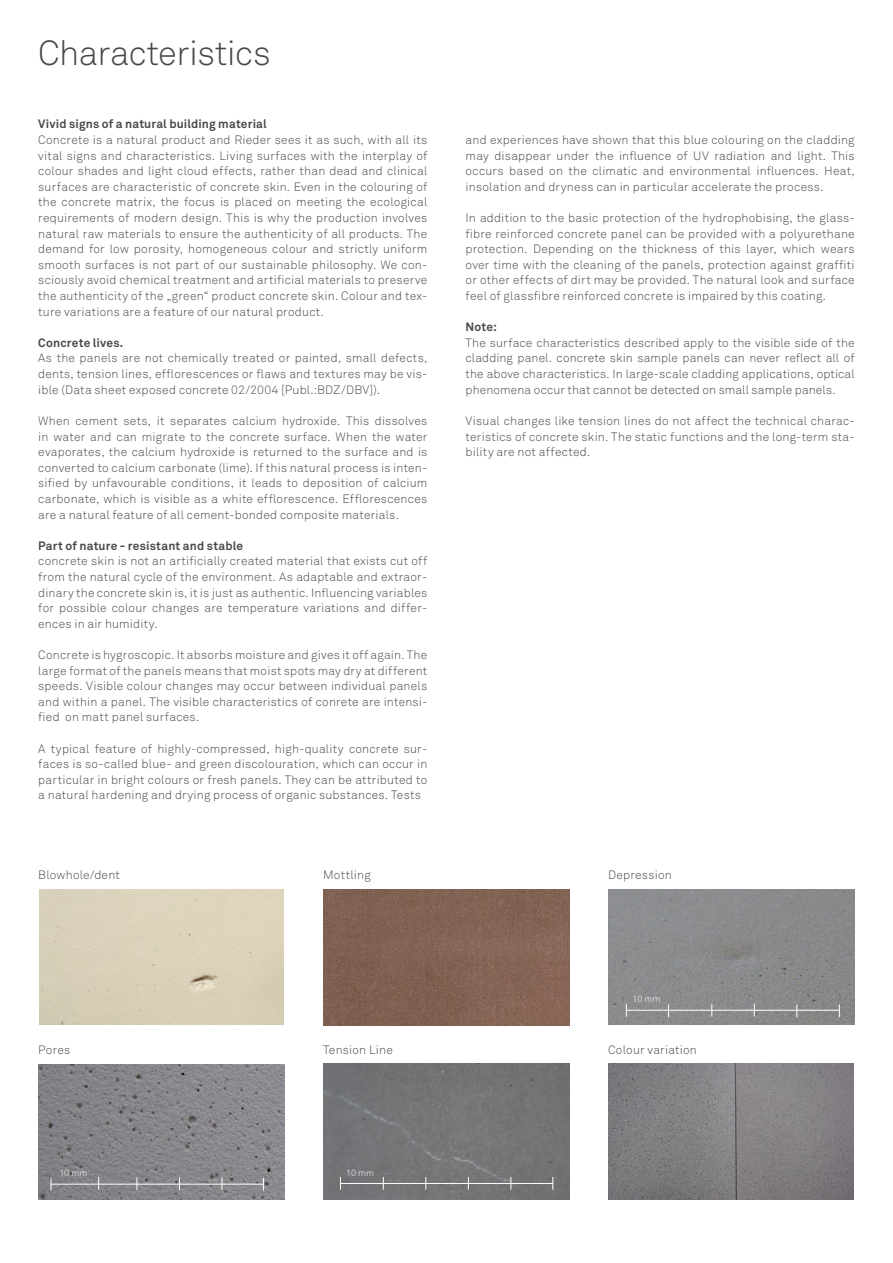
<style>
.page{position:relative;width:893px;height:1263px;background:#fff}
.page>*{position:absolute;margin:0;border:0;box-sizing:border-box;transform-origin:0 0}
.t1{font:300 34.5px "Akkurat Pro";letter-spacing:-.015em;color:#494948}
.t2{font:300 12px/15.6px "Akkurat Pro";letter-spacing:.02em;color:#494948;text-align:justify}
.t3{font:700 12px "Akkurat Pro";letter-spacing:.015em;color:#494948}
.t4{font:300 9px "Akkurat Pro";letter-spacing:-.01em;color:#fff}
</style>
<div class="page">
<img style="left:608px;top:889px;width:247px;height:135px">
<img style="left:323px;top:890px;width:247px;height:135px">
<div style="left:39px;top:890px;width:245px;height:135px;background:#dad1b9"></div>
<img style="left:38px;top:1064px;width:247px;height:136px">
<div style="left:323px;top:1064px;width:247px;height:135px;background:#747476"></div>
<img style="left:608px;top:1064px;width:246px;height:135px">
<hr style="left:626px;top:1010px;width:213px;height:1px;background:#fff">
<svg style="left:626px;top:1004px;width:1px;height:13px"></svg>
<svg style="left:668px;top:1004px;width:1px;height:13px"></svg>
<svg style="left:712px;top:1004px;width:1px;height:12px"></svg>
<svg style="left:797px;top:1004px;width:1px;height:13px"></svg>
<svg style="left:839px;top:1004px;width:1px;height:13px"></svg>
<hr style="left:340px;top:1183px;width:213px;height:1px;background:#fff">
<svg style="left:340px;top:1177px;width:1px;height:13px"></svg>
<svg style="left:383px;top:1177px;width:1px;height:13px"></svg>
<svg style="left:426px;top:1177px;width:1px;height:13px"></svg>
<svg style="left:468px;top:1177px;width:1px;height:13px"></svg>
<svg style="left:511px;top:1177px;width:1px;height:13px"></svg>
<svg style="left:553px;top:1177px;width:1px;height:13px"></svg>
<hr style="left:51px;top:1184px;width:213px;height:1px;background:#fff">
<svg style="left:51px;top:1178px;width:1px;height:12px"></svg>
<svg style="left:98px;top:1177px;width:1px;height:13px"></svg>
<svg style="left:137px;top:1177px;width:1px;height:13px"></svg>
<svg style="left:179px;top:1177px;width:1px;height:13px"></svg>
<svg style="left:222px;top:1177px;width:1px;height:13px"></svg>
<h1 class="t1" style="left:38px;top:33px;width:234px">Characteristics</h1>
<p class="t3" style="left:38px;top:117px;width:230px">Vivid signs of a natural building material</p>
<p class="t2" style="left:38px;top:132px;width:391px">Concrete is a natural product and Rieder sees it as such, with all its vital signs and characteristics. Living surfaces with the interplay of colour shades and light cloud effects, rather than dead and clinical surfaces are characteristic of concrete skin. Even in the colouring of the concrete matrix, the focus is placed on meeting the ecological requirements of modern design. This is why the production involves natural raw materials to ensure the authenticity of all products. The demand for low porosity, homogeneous colour and strictly uniform smooth surfaces is not part of our sustainable philosophy. We con&shy;sciously avoid chemical treatment and artificial materials to preserve the authenticity of the „green“ product concrete skin. Colour and tex&shy;ture variations are a feature of our natural product.</p>
<p class="t3" style="left:38px;top:335px;width:87px">Concrete lives.</p>
<p class="t2" style="left:38px;top:350px;width:391px">As the panels are not chemically treated or painted, small defects, dents, tension lines, efflorescences or flaws and textures may be vis&shy;ible (Data sheet exposed concrete 02/2004 [Publ.:BDZ/DBV]).</p>
<p class="t2" style="left:38px;top:413px;width:391px">When cement sets, it separates calcium hydroxide. This dissolves in water and can migrate to the concrete surface. When the water evaporates, the calcium hydroxide is returned to the surface and is converted to calcium carbonate (lime). If this natural process is inten&shy;sified by unfavourable conditions, it leads to deposition of calcium carbonate, which is visible as a white efflorescence. Efflorescences are a natural feature of all cement-bonded composite materials.</p>
<p class="t3" style="left:38px;top:538px;width:206px">Part of nature - resistant and stable</p>
<p class="t2" style="left:38px;top:553px;width:391px">concrete skin is not an artificially created material that exists cut off from the natural cycle of the environment. As adaptable and extraor&shy;dinary the concrete skin is, it is just as authentic. Influencing variables for possible colour changes are temperature variations and differ&shy;ences in air humidity.</p>
<p class="t2" style="left:38px;top:647px;width:391px">Concrete is hygroscopic. It absorbs moisture and gives it off again. The large format of the panels means that moist spots may dry at different speeds. Visible colour changes may occur between individual panels and within a panel. The visible characteristics of conrete are intensi&shy;fied on matt panel surfaces.</p>
<p class="t2" style="left:38px;top:740px;width:391px">A typical feature of highly-compressed, high-quality concrete sur&shy;faces is so-called blue- and green discolouration, which can occur in particular in bright colours or fresh panels. They can be attributed to a natural hardening and drying process of organic substances. Tests</p>
<p class="t2" style="left:38px;top:866px;width:83px">Blowhole/dent</p>
<p class="t2" style="left:323px;top:866px;width:49px">Mottling</p>
<p class="t2" style="left:466px;top:132px;width:391px">and experiences have shown that this blue colouring on the cladding may disappear under the influence of UV radiation and light. This occurs based on the climatic and environmental influences. Heat, insolation and dryness can in particular accelerate the process.</p>
<p class="t2" style="left:466px;top:210px;width:391px">In addition to the basic protection of the hydrophobising, the glass&shy;fibre reinforced concrete panel can be provided with a polyurethane protection. Depending on the thickness of this layer, which wears over time with the cleaning of the panels, protection against graffiti or other effects of dirt may be provided. The natural look and surface feel of glassfibre reinforced concrete is impaired by this coating.</p>
<p class="t3" style="left:466px;top:320px;width:33px">Note:</p>
<p class="t2" style="left:466px;top:335px;width:391px">The surface characteristics described apply to the visible side of the cladding panel. concrete skin sample panels can never reflect all of the above characteristics. In large-scale cladding applications, optical phenomena occur that cannot be detected on small sample panels.</p>
<p class="t2" style="left:466px;top:413px;width:391px">Visual changes like tension lines do not affect the technical charac&shy;teristics of concrete skin. The static functions and the long-term sta&shy;bility are not affected.</p>
<p class="t2" style="left:608px;top:866px;width:65px">Depression</p>
<p class="t2" style="left:38px;top:1042px;width:34px">Pores</p>
<p class="t2" style="left:323px;top:1042px;width:71px">Tension Line</p>
<p class="t4" style="left:632px;top:994px;width:29px">10 mm</p>
<p class="t2" style="left:608px;top:1042px;width:90px">Colour variation</p>
<p class="t4" style="left:59px;top:1167px;width:29px">10 mm</p>
<p class="t4" style="left:346px;top:1167px;width:29px">10 mm</p>
</div>
